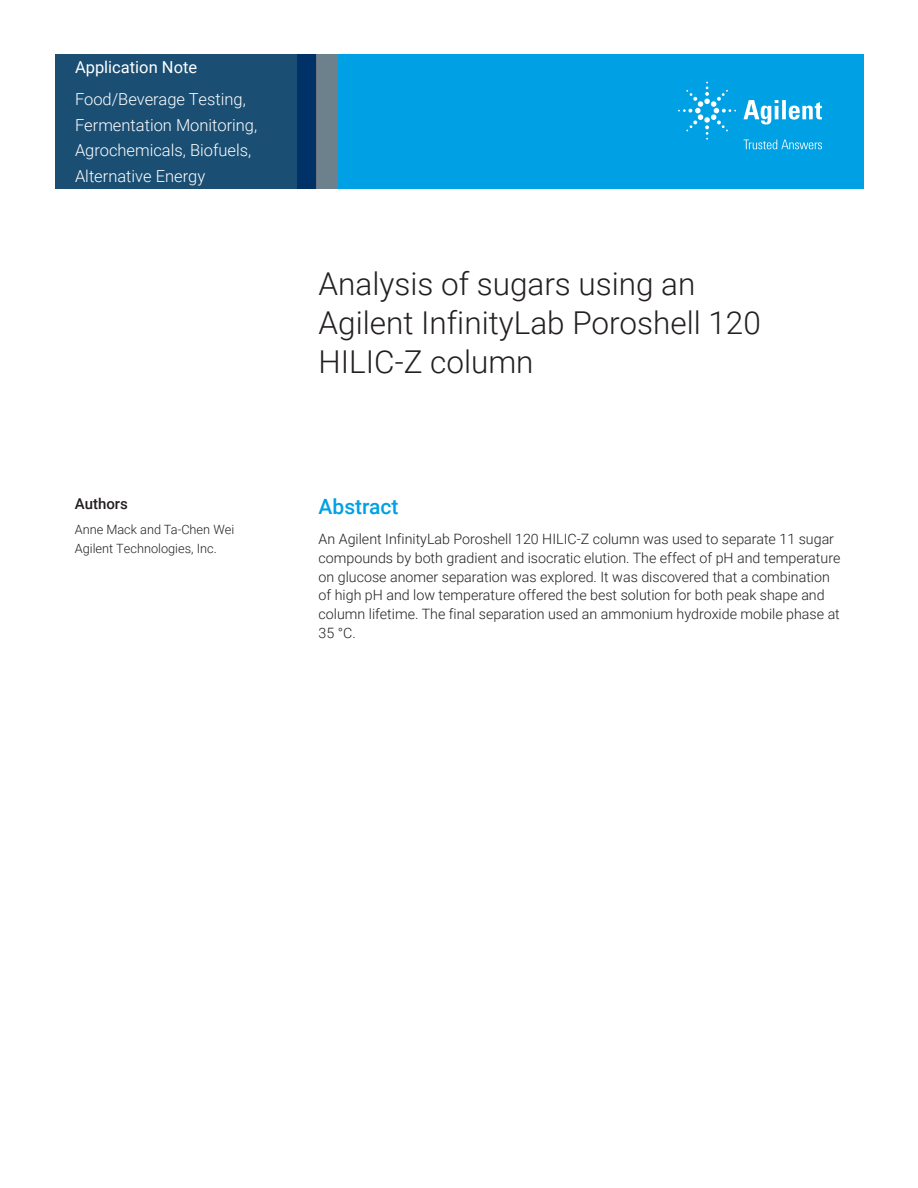
<style>
.page{position:relative;width:918px;height:1188px;background:#fff}
.page>*{position:absolute;margin:0;border:0;box-sizing:border-box;transform-origin:0 0}
.t1{font:300 31.5px/39px "Roboto";color:#231f20}
.Header_1{font:500 21px "Roboto";color:#00a1e4}
.Area_Identifier{font:300 16.5px/25.5px "Roboto";color:#fff}
.Doctype{font:16.5px "Roboto";color:#fff}
.DATA_author_title{font:500 15px "Roboto";color:#231f20}
.Text{font:300 14.25px/18.8px "Roboto";color:#231f20}
.DATA_author_name___i{font:300 12.75px/18.8px "Roboto";color:#231f20}
</style>
<div class="page">
<div style="left:297px;top:54px;width:567px;height:135px;background:#00a1e4"></div>
<svg style="left:55px;top:54px;width:261px;height:135px;background:#184b72"></svg>
<div style="left:316px;top:54px;width:22px;height:135px;background:#6c818c"></div>
<svg style="left:743px;top:100px;width:79px;height:25px"></svg>
<svg style="left:678px;top:82px;width:58px;height:58px"></svg>
<svg style="left:744px;top:140px;width:78px;height:9px"></svg>
<p class="Doctype" style="left:75px;top:55px;width:124px">Application Note</p>
<p class="Area_Identifier" style="left:75px;top:86px;width:184px">Food/Beverage Testing,<br>Fermentation Monitoring,<br>Agrochemicals, Biofuels,<br>Alternative Energy</p>
<p class="DATA_author_title" style="left:75px;top:493px;width:55px">Authors</p>
<p class="DATA_author_name___i" style="left:75px;top:519px;width:161px">Anne Mack and Ta-Chen Wei<br>Agilent Technologies, Inc.</p>
<p class="t1" style="left:319px;top:263px;width:444px">Analysis of sugars using an<br>Agilent InfinityLab Poroshell 120<br>HILIC-Z column</p>
<p class="Header_1" style="left:319px;top:491px;width:82px">Abstract</p>
<p class="Text" style="left:319px;top:529px;width:523px">An Agilent InfinityLab Poroshell 120 HILIC-Z column was used to separate 11 sugar compounds by both gradient and isocratic elution. The effect of pH and temperature on glucose anomer separation was explored. It was discovered that a combination of high pH and low temperature offered the best solution for both peak shape and column lifetime. The final separation used an ammonium hydroxide mobile phase at 35 °C.</p>
</div>
